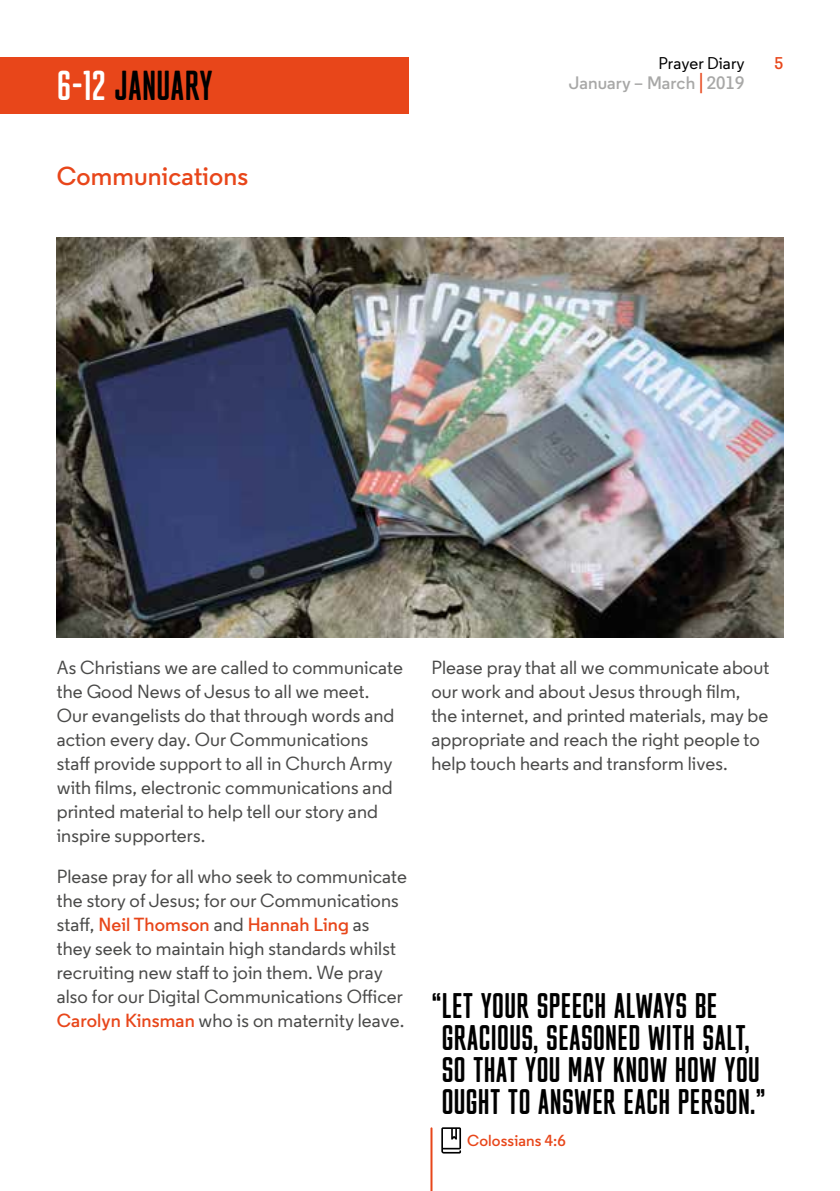
<style>
.page{position:relative;width:840px;height:1191px;background:#fff}
.page>*{position:absolute;margin:0;border:0;box-sizing:border-box;transform-origin:0 0}
.t1{font:40px "M Fred Rounded";letter-spacing:-.01em;color:#000}
.t2{font:34px/32px "M Fred Rounded";letter-spacing:-.01em;color:#000}
.t3{font:600 26px "Regular";letter-spacing:.005em;color:#e8461a}
.t4{font:500 19px/24px "Regular";letter-spacing:.005em;color:#4a4a49}
.t5{font:600 18px "Regular";letter-spacing:.005em;color:#a8a8a7}
.t6{font:500 17px "Regular";letter-spacing:.005em;color:#000}
.t7{font:600 17px "Regular";color:#e8461a}
.t8{font:600 16px "Regular";letter-spacing:.005em;color:#e8461a}
.s1{color:#fff}
.s2{font-size:23.8px;color:#e8461a}
.s3{font-weight:600;color:#e8461a}
</style>
<div class="page">
<div style="left:0;top:57px;width:408px;height:56px;background:#e8461a"></div>
<img style="left:57px;top:237px;width:725px;height:400px">
<svg style="left:441px;top:1127px;width:20px;height:26px"></svg>
<hr style="left:430px;top:1128px;width:2px;height:63px;background:#e8461a">
<h1 class="t1" style="left:57px;top:63px;width:158px"><span class="s1">6-12</span> JANUARY</h1>
<h3 class="t3" style="left:57px;top:159px;width:193px">Communications</h3>
<p class="t6" style="left:658px;top:53px;width:88px">Prayer Diary</p>
<p class="t5" style="left:568px;top:72px;width:177px">January – March <span class="s2">|</span> 2019</p>
<p class="t7" style="left:774px;top:53px;width:10px">5</p>
<p class="t4" style="left:57px;top:655px;width:347px">As Christians we are called to communicate the Good News of Jesus to all we meet.<br>Our evangelists do that through words and action every day. Our Communications staff provide support to all in Church Army with films, electronic communications and printed material to help tell our story and inspire supporters.</p>
<p class="t4" style="left:57px;top:864px;width:662px">Please pray for all who seek to communicate<br>the story of Jesus; for our Communications<br>staff, <span class="s3">Neil Thomson</span> and <span class="s3">Hannah Ling</span> as<br>they seek to maintain high standards whilst<br>recruiting new staff to join them. We pray<br>also for our Digital Communications Officer<br><span class="s3">Carolyn Kinsman</span> who is on maternity leave. <sup>“LET</sup> <sup>YOUR</sup> <sup>SPEECH</sup> <sup>ALWAYS</sup> <sup>BE</sup></p>
<p class="t4" style="left:431px;top:655px;width:339px">Please pray that all we communicate about our work and about Jesus through film, the internet, and printed materials, may be appropriate and reach the right people to help touch hearts and transform lives.</p>
<h2 class="t2" style="left:441px;top:1020px;width:326px">GRACIOUS, SEASONED WITH SALT,<br>SO THAT YOU MAY KNOW HOW YOU<br>OUGHT TO ANSWER EACH PERSON.”</h2>
<p class="t8" style="left:467px;top:1130px;width:100px">Colossians 4:6</p>
</div>
